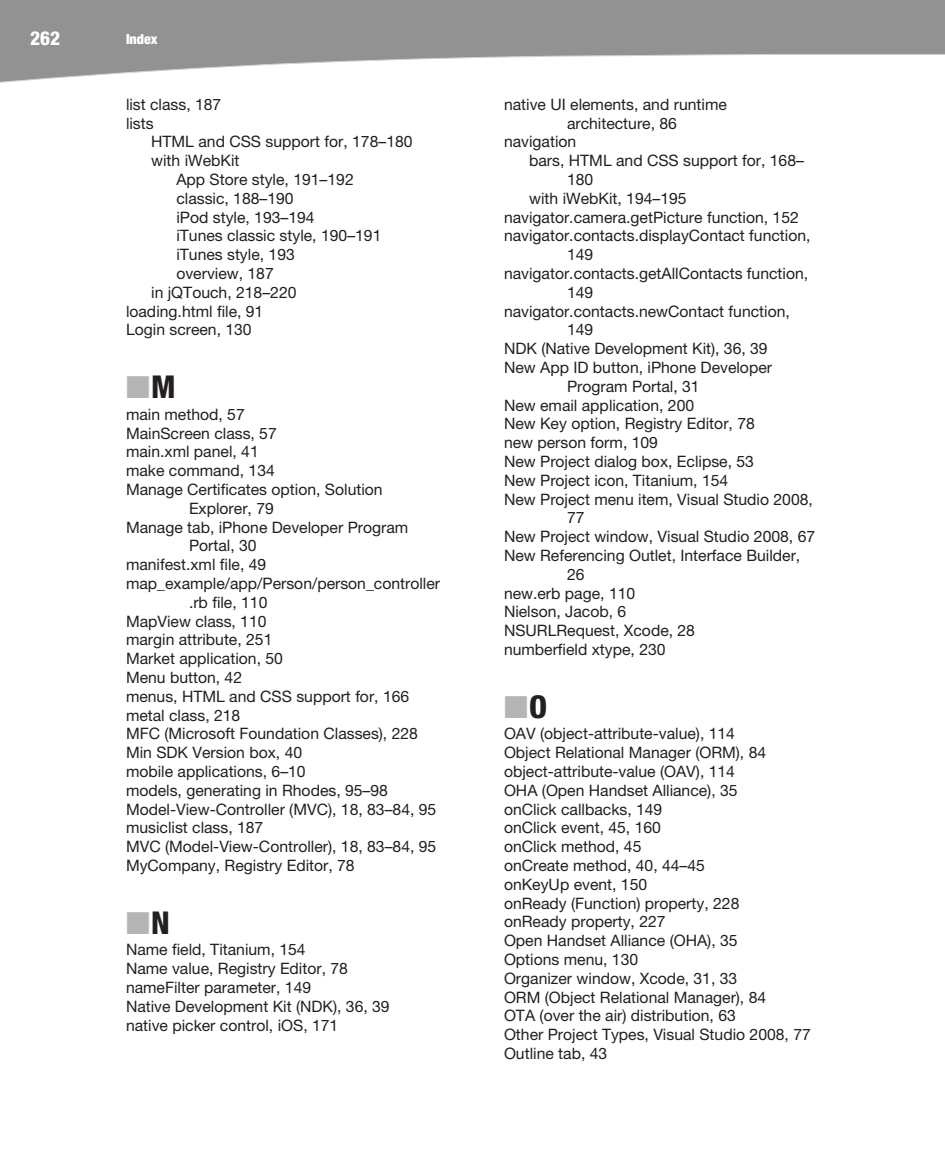
<style>
.page{position:relative;width:945px;height:1166px;background:#fff}
.page>*{position:absolute;margin:0;border:0;box-sizing:border-box;transform-origin:0 0}
.t1{font:800 condensed 31.5px "Helvetica Neue";color:#231f20}
.t2{font:800 condensed 19.25px "Helvetica Neue";color:#fff}
.t3{font:15.75px/18.7px "Helvetica Neue";color:#231f20}
.t4{font:900 condensed 14px "Helvetica Neue";color:#fff}
.s1{color:#b5b5b5}
</style>
<div class="page">
<svg style="left:0;top:0;width:945px;height:83px"></svg>
<div style="left:0;top:21px;width:74px;height:33px;background:#929292"></div>
<p class="t2" style="left:30px;top:31px;width:32px">262</p>
<p class="t4" style="left:126px;top:34px;width:33px">Index</p>
<p class="t3" style="left:126px;top:96px;width:97px">list class, 187 lists</p>
<p class="t3" style="left:151px;top:134px;width:263px">HTML and CSS support for, 178–180</p>
<p class="t3" style="left:151px;top:153px;width:90px">with iWebKit</p>
<p class="t3" style="left:176px;top:172px;width:179px">App Store style, 191–192</p>
<p class="t3" style="left:176px;top:190px;width:119px">classic, 188–190</p>
<p class="t3" style="left:176px;top:209px;width:140px">iPod style, 193–194</p>
<p class="t3" style="left:176px;top:228px;width:207px">iTunes classic style, 190–191</p>
<p class="t3" style="left:176px;top:247px;width:120px">iTunes style, 193</p>
<p class="t3" style="left:176px;top:266px;width:99px">overview, 187</p>
<p class="t3" style="left:151px;top:284px;width:147px">in jQTouch, 218–220</p>
<p class="t3" style="left:126px;top:303px;width:139px">loading.html file, 91</p>
<p class="t3" style="left:126px;top:322px;width:127px">Login screen, 130</p>
<h1 class="t1" style="left:126px;top:375px;width:51px"><span class="s1">■</span>M</h1>
<p class="t3" style="left:126px;top:406px;width:120px">main method, 57</p>
<p class="t3" style="left:126px;top:425px;width:152px">MainScreen class, 57</p>
<p class="t3" style="left:126px;top:444px;width:134px">main.xml panel, 41</p>
<p class="t3" style="left:126px;top:463px;width:150px">make command, 134</p>
<p class="t3" style="left:126px;top:482px;width:258px">Manage Certificates option, Solution</p>
<p class="t3" style="left:189px;top:500px;width:86px">Explorer, 79</p>
<p class="t3" style="left:126px;top:519px;width:284px">Manage tab, iPhone Developer Program</p>
<p class="t3" style="left:189px;top:538px;width:69px">Portal, 30</p>
<p class="t3" style="left:126px;top:557px;width:142px">manifest.xml file, 49</p>
<p class="t3" style="left:126px;top:575px;width:316px">map_example/app/Person/person_controller</p>
<p class="t3" style="left:189px;top:594px;width:80px">.rb file, 110</p>
<p class="t3" style="left:126px;top:613px;width:142px">MapView class, 110</p>
<p class="t3" style="left:126px;top:632px;width:148px">margin attribute, 251</p>
<p class="t3" style="left:126px;top:651px;width:158px">Market application, 50</p>
<p class="t3" style="left:126px;top:669px;width:118px">Menu button, 42</p>
<p class="t3" style="left:126px;top:688px;width:285px">menus, HTML and CSS support for, 166</p>
<p class="t3" style="left:126px;top:707px;width:116px">metal class, 218</p>
<p class="t3" style="left:126px;top:726px;width:294px">MFC (Microsoft Foundation Classes), 228</p>
<p class="t3" style="left:126px;top:744px;width:178px">Min SDK Version box, 40</p>
<p class="t3" style="left:126px;top:763px;width:181px">mobile applications, 6–10</p>
<p class="t3" style="left:126px;top:782px;width:264px">models, generating in Rhodes, 95–98</p>
<p class="t3" style="left:126px;top:801px;width:312px">Model-View-Controller (MVC), 18, 83–84, 95</p>
<p class="t3" style="left:126px;top:820px;width:139px">musiclist class, 187</p>
<p class="t3" style="left:126px;top:838px;width:312px">MVC (Model-View-Controller), 18, 83–84, 95</p>
<p class="t3" style="left:126px;top:857px;width:230px">MyCompany, Registry Editor, 78</p>
<h1 class="t1" style="left:126px;top:911px;width:45px"><span class="s1">■</span>N</h1>
<p class="t3" style="left:126px;top:942px;width:265px">Name field, Titanium, 154<br>Name value, Registry Editor, 78 nameFilter parameter, 149<br>Native Development Kit (NDK), 36, 39 native picker control, iOS, 171</p>
<p class="t3" style="left:504px;top:96px;width:224px">native UI elements, and runtime</p>
<p class="t3" style="left:567px;top:115px;width:111px">architecture, 86</p>
<p class="t3" style="left:504px;top:134px;width:74px">navigation</p>
<p class="t3" style="left:529px;top:153px;width:276px">bars, HTML and CSS support for, 168–</p>
<p class="t3" style="left:567px;top:172px;width:28px">180</p>
<p class="t3" style="left:529px;top:190px;width:159px">with iWebKit, 194–195</p>
<p class="t3" style="left:504px;top:209px;width:296px">navigator.camera.getPicture function, 152</p>
<p class="t3" style="left:504px;top:228px;width:308px">navigator.contacts.displayContact function,</p>
<p class="t3" style="left:567px;top:247px;width:28px">149</p>
<p class="t3" style="left:504px;top:266px;width:306px">navigator.contacts.getAllContacts function,</p>
<p class="t3" style="left:567px;top:284px;width:28px">149</p>
<p class="t3" style="left:504px;top:303px;width:287px">navigator.contacts.newContact function,</p>
<p class="t3" style="left:567px;top:322px;width:28px">149</p>
<p class="t3" style="left:504px;top:341px;width:265px">NDK (Native Development Kit), 36, 39</p>
<p class="t3" style="left:504px;top:359px;width:270px">New App ID button, iPhone Developer</p>
<p class="t3" style="left:567px;top:378px;width:134px">Program Portal, 31</p>
<p class="t3" style="left:504px;top:397px;width:192px">New email application, 200</p>
<p class="t3" style="left:504px;top:416px;width:252px">New Key option, Registry Editor, 78</p>
<p class="t3" style="left:504px;top:435px;width:156px">new person form, 109</p>
<p class="t3" style="left:504px;top:453px;width:251px">New Project dialog box, Eclipse, 53</p>
<p class="t3" style="left:504px;top:472px;width:226px">New Project icon, Titanium, 154</p>
<p class="t3" style="left:504px;top:491px;width:310px">New Project menu item, Visual Studio 2008,</p>
<p class="t3" style="left:567px;top:510px;width:19px">77</p>
<p class="t3" style="left:504px;top:529px;width:313px">New Project window, Visual Studio 2008, 67</p>
<p class="t3" style="left:504px;top:547px;width:298px">New Referencing Outlet, Interface Builder,</p>
<p class="t3" style="left:567px;top:566px;width:19px">26</p>
<p class="t3" style="left:504px;top:585px;width:133px">new.erb page, 110</p>
<p class="t3" style="left:504px;top:604px;width:124px">Nielson, Jacob, 6</p>
<p class="t3" style="left:504px;top:622px;width:193px">NSURLRequest, Xcode, 28</p>
<p class="t3" style="left:504px;top:641px;width:163px">numberfield xtype, 230</p>
<h1 class="t1" style="left:504px;top:695px;width:45px"><span class="s1">■</span>O</h1>
<p class="t3" style="left:504px;top:726px;width:308px">OAV (object-attribute-value), 114<br>Object Relational Manager (ORM), 84 object-attribute-value (OAV), 114<br>OHA (Open Handset Alliance), 35<br>onClick callbacks, 149<br>onClick event, 45, 160<br>onClick method, 45<br>onCreate method, 40, 44–45<br>onKeyUp event, 150<br>onReady (Function) property, 228<br>onReady property, 227<br>Open Handset Alliance (OHA), 35<br>Options menu, 130<br>Organizer window, Xcode, 31, 33<br>ORM (Object Relational Manager), 84<br>OTA (over the air) distribution, 63<br>Other Project Types, Visual Studio 2008, 77<br>Outline tab, 43</p>
</div>
